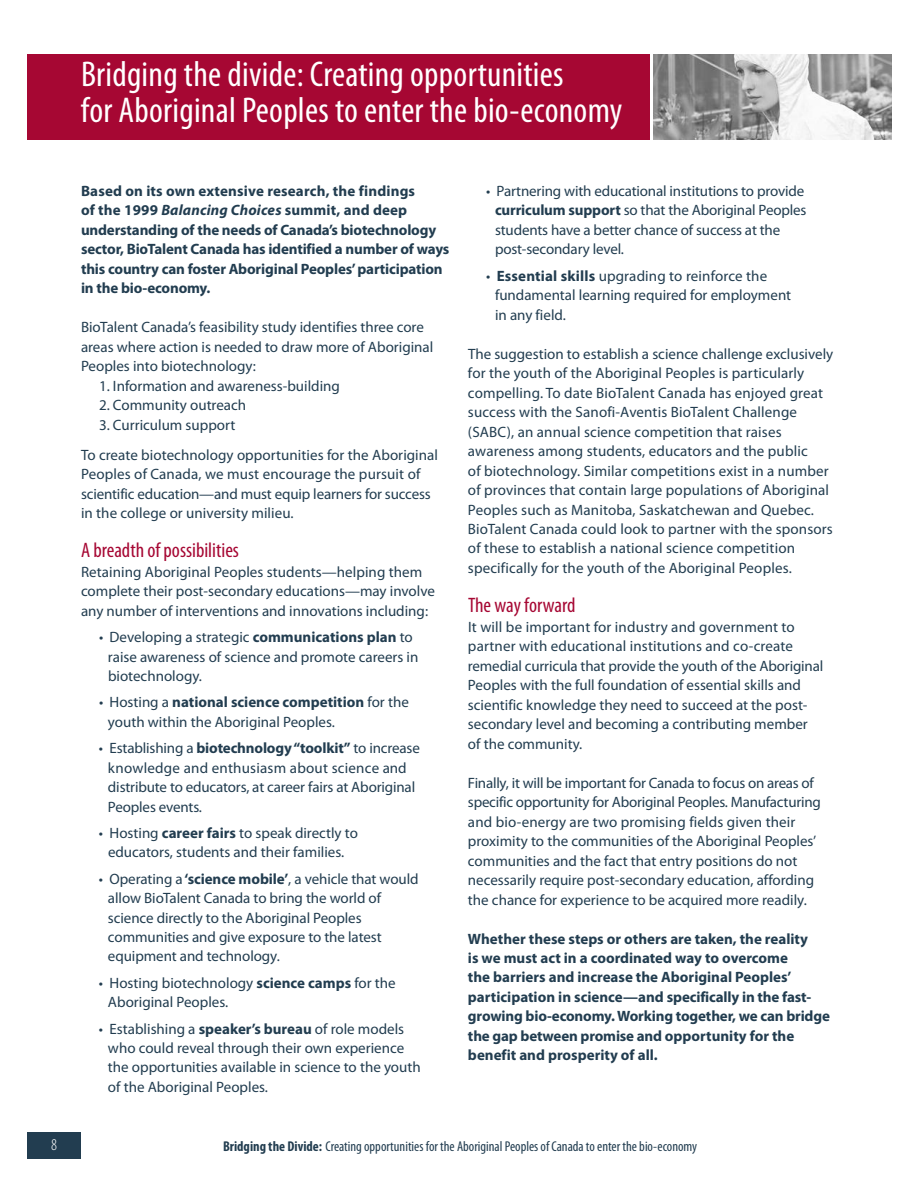
<style>
.page{position:relative;width:918px;height:1188px;background:#fff}
.page>*{position:absolute;margin:0;border:0;box-sizing:border-box;transform-origin:0 0}
.t1{font:condensed 36px/36px "Myriad Pro";letter-spacing:.01em;color:#fff}
.t2{font:condensed 21px "Myriad Pro";color:#a60733}
.t3{font:300 condensed 16.5px "Myriad Pro";color:#fff}
.t4{font:15px/19.5px "Myriad Pro";color:#223d50}
.t5{font:700 15px/19.5px "Myriad Pro";letter-spacing:-.01em;color:#223d50}
.t6{font:condensed 14.25px "Myriad Pro";color:#223d50}
.s1{font-style:italic}
.s2{font-weight:700}
</style>
<div class="page">
<div style="left:27px;top:1132px;width:54px;height:28px;background:#223d50"></div>
<img style="left:654px;top:54px;width:237px;height:86px">
<div style="left:27px;top:54px;width:622px;height:86px;background:#a60733"></div>
<h1 class="t1" style="left:81px;top:59px;width:543px">Bridging the divide: Creating opportunities<br>for Aboriginal Peoples to enter the bio-economy</h1>
<p class="t5" style="left:81px;top:182px;width:370px">Based on its own extensive research, the findings<br>of the 1999 <span class="s1">Balancing Choices</span> summit, and deep understanding of the needs of Canada’s biotechnology sector, BioTalent Canada has identified a number of ways this country can foster Aboriginal Peoples’participation in the bio-economy.</p>
<p class="t4" style="left:81px;top:319px;width:354px">BioTalent Canada’s feasibility study identifies three core areas where action is needed to draw more of Aboriginal<br>Peoples into biotechnology:</p>
<p class="t4" style="left:99px;top:377px;width:242px">1. Information and awareness-building</p>
<p class="t4" style="left:99px;top:397px;width:149px">2. Community outreach</p>
<p class="t4" style="left:81px;top:411px;width:359px;line-height:30px;text-indent:18px">3. Curriculum support<br>To create biotechnology opportunities for the Aboriginal</p>
<p class="t4" style="left:81px;top:466px;width:351px">Peoples of Canada, we must encourage the pursuit of scientific education—and must equip learners for success in the college or university milieu.</p>
<h2 class="t2" style="left:81px;top:543px;width:160px">A breadth of possibilities</h2>
<p class="t4" style="left:81px;top:563px;width:355px">Retaining Aboriginal Peoples students—helping them complete their post-secondary educations—may involve any number of interventions and innovations including:</p>
<p class="t4" style="left:108px;top:628px;width:312px;text-indent:-9px">• Developing a strategic <span class="s2">communications plan</span> to raise awareness of science and promote careers in biotechnology.</p>
<p class="t4" style="left:108px;top:694px;width:302px;text-indent:-9px">• Hosting a <span class="s2">national science competition</span> for the youth within the Aboriginal Peoples.</p>
<p class="t4" style="left:108px;top:739px;width:313px;text-indent:-9px">• Establishing a <span class="s2">biotechnology“toolkit”</span> to increase knowledge and enthusiasm about science and distribute to educators, at career fairs at Aboriginal Peoples events.</p>
<p class="t4" style="left:99px;top:824px;width:261px;text-align:center">• Hosting <span class="s2">career fairs</span> to speak directly to educators, students and their families.</p>
<p class="t4" style="left:108px;top:870px;width:312px;text-indent:-9px">• Operating a<span class="s2">‘science mobile’</span>, a vehicle that would allow BioTalent Canada to bring the world of science directly to the Aboriginal Peoples communities and give exposure to the latest equipment and technology.</p>
<p class="t4" style="left:108px;top:974px;width:289px;text-indent:-9px">• Hosting biotechnology <span class="s2">science camps</span> for the<br>Aboriginal Peoples.</p>
<p class="t4" style="left:108px;top:1020px;width:314px;text-indent:-9px">• Establishing a <span class="s2">speaker’s bureau</span> of role models who could reveal through their own experience the opportunities available in science to the youth of the Aboriginal Peoples.</p>
<p class="t4" style="left:495px;top:182px;width:313px;text-indent:-9px">• Partnering with educational institutions to provide <span class="s2">curriculum support</span> so that the Aboriginal Peoples students have a better chance of success at the post-secondary level.</p>
<p class="t4" style="left:495px;top:267px;width:298px;text-indent:-9px">• <span class="s2">Essential skills</span> upgrading to reinforce the fundamental learning required for employment in any field.</p>
<p class="t4" style="left:468px;top:345px;width:367px">The suggestion to establish a science challenge exclusively for the youth of the Aboriginal Peoples is particularly compelling. To date BioTalent Canada has enjoyed great success with the Sanofi-Aventis BioTalent Challenge (SABC), an annual science competition that raises awareness among students, educators and the public<br>of biotechnology. Similar competitions exist in a number of provinces that contain large populations of Aboriginal Peoples such as Manitoba, Saskatchewan and Quebec.<br>BioTalent Canada could look to partner with the sponsors of these to establish a national science competition specifically for the youth of the Aboriginal Peoples.</p>
<h2 class="t2" style="left:468px;top:598px;width:109px">The way forward</h2>
<p class="t4" style="left:468px;top:618px;width:357px">It will be important for industry and government to partner with educational institutions and co-create remedial curricula that provide the youth of the Aboriginal Peoples with the full foundation of essential skills and scientific knowledge they need to succeed at the post&shy;secondary level and becoming a contributing member of the community.</p>
<p class="t4" style="left:468px;top:774px;width:354px">Finally, it will be important for Canada to focus on areas of specific opportunity for Aboriginal Peoples. Manufacturing and bio-energy are two promising fields given their proximity to the communities of the Aboriginal Peoples’ communities and the fact that entry positions do not necessarily require post-secondary education, affording the chance for experience to be acquired more readily.</p>
<p class="t5" style="left:468px;top:930px;width:363px">Whether these steps or others are taken, the reality<br>is we must act in a coordinated way to overcome<br>the barriers and increase the Aboriginal Peoples’ participation in science—and specifically in the fast&shy;growing bio-economy.Working together, we can bridge the gap between promise and opportunity for the benefit and prosperity of all.</p>
<p class="t3" style="left:51px;top:1139px;width:7px">8</p>
<p class="t6" style="left:223px;top:1141px;width:476px"><span class="s2">Bridging the Divide:</span> Creating opportunities for the Aboriginal Peoples of Canada to enter the bio-economy</p>
</div>
